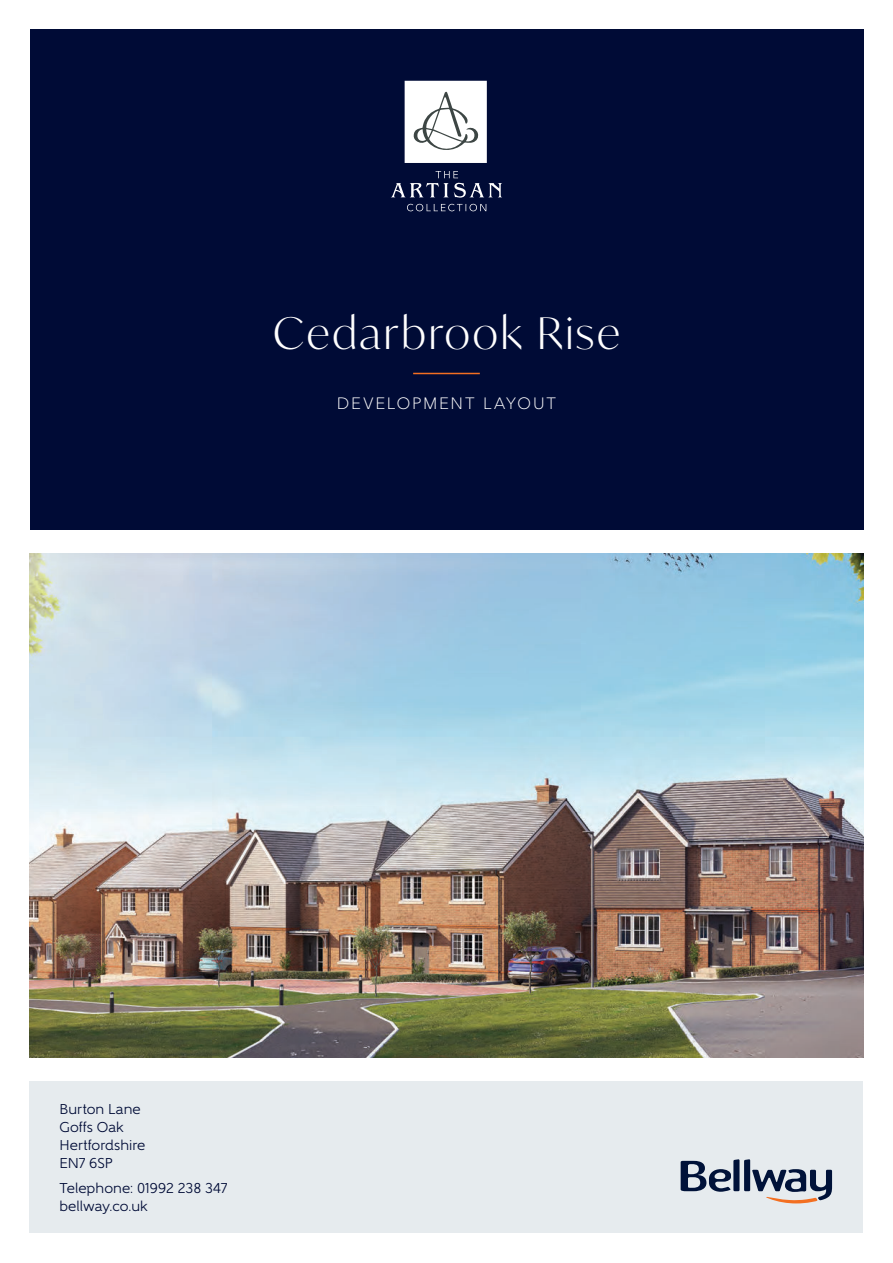
<style>
.page{position:relative;width:893px;height:1263px;background:#fff}
.page>*{position:absolute;margin:0;border:0;box-sizing:border-box;transform-origin:0 0}
.t1{font:300 43.5px "Ivy Mode";letter-spacing:.065em;color:#fff}
.t2{font:300 16.5px "Gentleman 400";letter-spacing:.11em;color:#fff}
.t3{font:14.25px/18px "Gentleman 500";letter-spacing:.005em;color:#000b36}
</style>
<div class="page">
<img style="left:30px;top:553px;width:833px;height:505px">
<div style="left:30px;top:1081px;width:833px;height:152px;background:#e6ebee"></div>
<div style="left:30px;top:30px;width:833px;height:500px;background:#000b36"></div>
<svg style="left:391px;top:81px;width:111px;height:130px"></svg>
<hr style="left:413px;top:373px;width:67px;height:1px;background:#f36f21">
<svg style="left:681px;top:1159px;width:151px;height:44px"></svg>
<h1 class="t1" style="left:273px;top:309px;width:348px">Cedarbrook Rise</h1>
<p class="t2" style="left:337px;top:397px;width:221px">DEVELOPMENT LAYOUT</p>
<p class="t3" style="left:60px;top:1102px;width:87px">Burton Lane<br>Goffs Oak<br>Hertfordshire<br>EN7 6SP</p>
<p class="t3" style="left:60px;top:1180px;width:169px">Telephone: 01992 238 347 bellway.co.uk</p>
</div>
